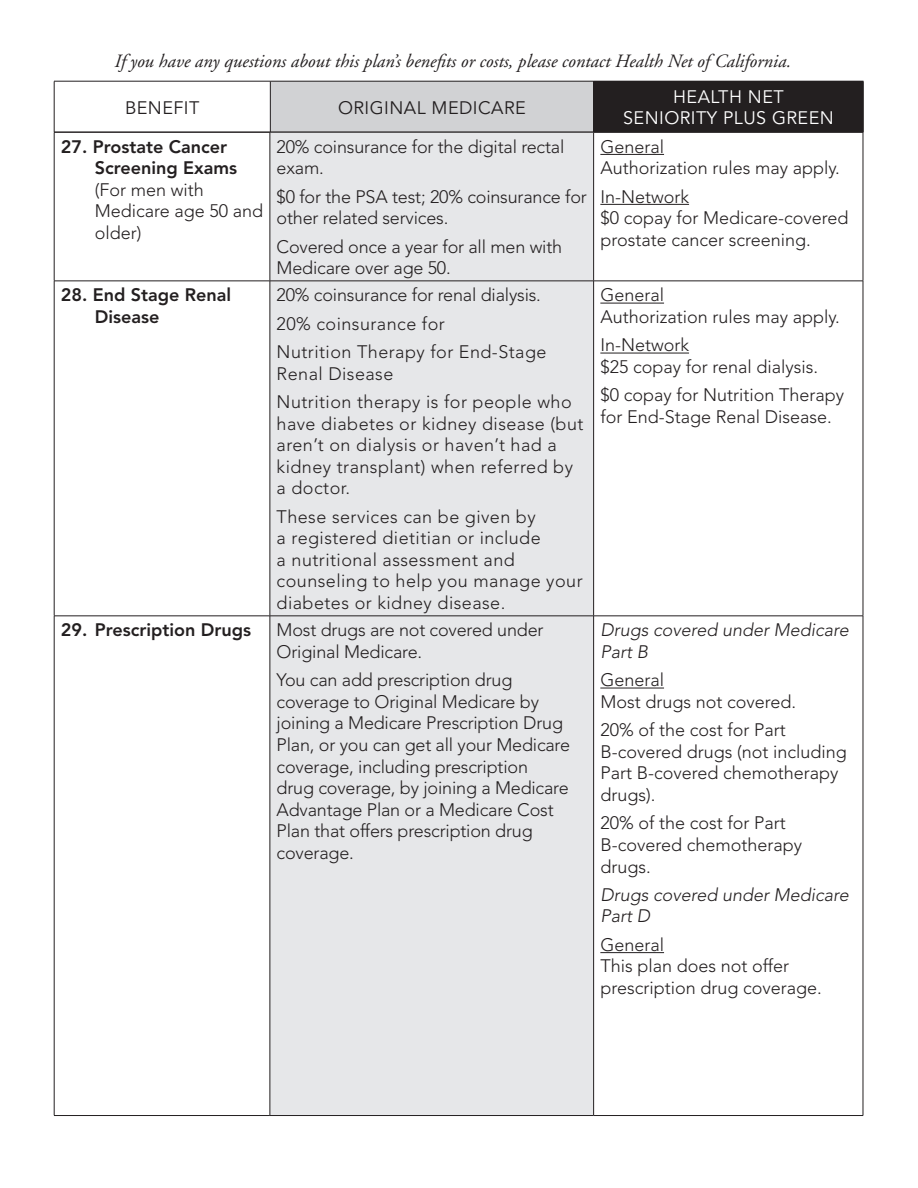
<style>
.page{position:relative;width:918px;height:1188px;background:#fff}
.page>*{position:absolute;margin:0;border:0;box-sizing:border-box;transform-origin:0 0}
.t1{font:italic 18.75px "Adobe Garamond";color:#231f20}
.t2{font:300 18px/21.6px "Avenir";color:#231f20}
.t3{font:300 18px/21.6px "Avenir";letter-spacing:.025em;color:#231f20}
.t4{font:800 18px/21.6px "Avenir";color:#231f20}
.t5{font:italic 300 18px/21.6px "Avenir";color:#231f20}
.t6{font:18px/21.6px "Avenir";letter-spacing:.025em;color:#fff;text-align:center}
.t7{font:18px "Avenir";letter-spacing:.025em;color:#231f20}
</style>
<div class="page">
<div style="left:270px;top:81px;width:324px;height:51px;background:#d1d2d4"></div>
<div style="left:594px;top:81px;width:269px;height:51px;background:#231f20"></div>
<hr style="left:54px;top:81px;width:216px;height:1px;background:#231f20">
<hr style="left:270px;top:81px;width:324px;height:1px;background:#231f20">
<hr style="left:54px;top:81px;width:1px;height:51px;background:#231f20">
<hr style="left:270px;top:81px;width:1px;height:51px;background:#231f20">
<hr style="left:593px;top:81px;width:1px;height:51px;background:#231f20">
<hr style="left:863px;top:81px;width:1px;height:51px;background:#231f20">
<div style="left:271px;top:133px;width:322px;height:982px;background:#e6e7e9"></div>
<hr style="left:54px;top:132px;width:216px;height:1px;background:#231f20">
<hr style="left:54px;top:132px;width:1px;height:149px;background:#231f20">
<hr style="left:270px;top:132px;width:324px;height:1px;background:#231f20">
<hr style="left:270px;top:132px;width:1px;height:149px;background:#231f20">
<hr style="left:594px;top:132px;width:269px;height:1px;background:#231f20">
<hr style="left:593px;top:132px;width:1px;height:149px;background:#231f20">
<hr style="left:863px;top:132px;width:1px;height:149px;background:#231f20">
<hr style="left:54px;top:281px;width:216px;height:1px;background:#231f20">
<hr style="left:54px;top:281px;width:1px;height:335px;background:#231f20">
<hr style="left:270px;top:281px;width:324px;height:1px;background:#231f20">
<hr style="left:270px;top:281px;width:1px;height:335px;background:#231f20">
<hr style="left:594px;top:281px;width:269px;height:1px;background:#231f20">
<hr style="left:593px;top:281px;width:1px;height:335px;background:#231f20">
<hr style="left:863px;top:281px;width:1px;height:335px;background:#231f20">
<hr style="left:54px;top:616px;width:216px;height:1px;background:#231f20">
<hr style="left:54px;top:616px;width:1px;height:499px;background:#231f20">
<hr style="left:270px;top:616px;width:324px;height:1px;background:#231f20">
<hr style="left:270px;top:616px;width:1px;height:499px;background:#231f20">
<hr style="left:594px;top:616px;width:269px;height:1px;background:#231f20">
<hr style="left:593px;top:616px;width:1px;height:499px;background:#231f20">
<hr style="left:863px;top:616px;width:1px;height:499px;background:#231f20">
<hr style="left:54px;top:1115px;width:216px;height:1px;background:#231f20">
<hr style="left:270px;top:1115px;width:324px;height:1px;background:#231f20">
<hr style="left:594px;top:1115px;width:269px;height:1px;background:#231f20">
<hr style="left:600px;top:154px;width:64px;height:1px;background:#231f20">
<hr style="left:600px;top:204px;width:89px;height:1px;background:#231f20">
<hr style="left:600px;top:303px;width:64px;height:1px;background:#231f20">
<hr style="left:600px;top:353px;width:89px;height:1px;background:#231f20">
<hr style="left:600px;top:688px;width:64px;height:1px;background:#231f20">
<hr style="left:600px;top:952px;width:64px;height:1px;background:#231f20">
<p class="t1" style="left:114px;top:51px;width:678px">If you have any questions about this plan’s benefits or costs, please contact Health Net of California.</p>
<p class="t7" style="left:125px;top:97px;width:76px">BENEFIT</p>
<p class="t7" style="left:338px;top:97px;width:189px">ORIGINAL MEDICARE</p>
<p class="t6" style="left:623px;top:86px;width:212px">HEALTH NET<br>SENIORITY PLUS GREEN</p>
<p class="t4" style="left:95px;top:136px;width:144px;text-indent:-34px">27. Prostate Cancer<br>Screening Exams</p>
<p class="t2" style="left:95px;top:179px;width:170px">(For men with<br>Medicare age 50 and older)</p>
<p class="t2" style="left:277px;top:136px;width:289px">20% coinsurance for the digital rectal exam.</p>
<p class="t2" style="left:277px;top:186px;width:312px">$0 for the PSA test; 20% coinsurance for other related services.</p>
<p class="t2" style="left:277px;top:235px;width:287px">Covered once a year for all men with<br>Medicare over age 50.</p>
<p class="t4" style="left:95px;top:284px;width:138px;text-indent:-34px">28. End Stage Renal<br>Disease</p>
<p class="t3" style="left:277px;top:281px;width:271px;line-height:28.3px">20% coinsurance for renal dialysis.<br>20% coinsurance for<br>Nutrition Therapy for End-Stage</p>
<p class="t3" style="left:277px;top:359px;width:297px;line-height:28.3px">Renal Disease<br>Nutrition therapy is for people who</p>
<p class="t3" style="left:277px;top:413px;width:308px">have diabetes or kidney disease (but aren’t on dialysis or haven’t had a kidney transplant) when referred by a doctor.</p>
<p class="t3" style="left:277px;top:506px;width:308px">These services can be given by<br>a registered dietitian or include<br>a nutritional assessment and counseling to help you manage your diabetes or kidney disease.</p>
<p class="t4" style="left:61px;top:619px;width:192px">29. Prescription Drugs</p>
<p class="t2" style="left:277px;top:619px;width:268px">Most drugs are not covered under<br>Original Medicare.</p>
<p class="t2" style="left:277px;top:669px;width:295px">You can add prescription drug coverage to Original Medicare by joining a Medicare Prescription Drug<br>Plan, or you can get all your Medicare coverage, including prescription<br>drug coverage, by joining a Medicare<br>Advantage Plan or a Medicare Cost<br>Plan that offers prescription drug coverage.</p>
<p class="t2" style="left:600px;top:136px;width:241px">General<br>Authorization rules may apply.</p>
<p class="t2" style="left:600px;top:186px;width:250px">In-Network<br>$0 copay for Medicare-covered prostate cancer screening.</p>
<p class="t2" style="left:600px;top:284px;width:241px">General<br>Authorization rules may apply.</p>
<p class="t2" style="left:600px;top:334px;width:219px">In-Network<br>$25 copay for renal dialysis.</p>
<p class="t2" style="left:600px;top:384px;width:245px">$0 copay for Nutrition Therapy for End-Stage Renal Disease.</p>
<p class="t5" style="left:600px;top:619px;width:250px">Drugs covered under Medicare<br>Part B</p>
<p class="t2" style="left:600px;top:669px;width:197px">General<br>Most drugs not covered.</p>
<p class="t2" style="left:600px;top:719px;width:248px">20% of the cost for Part<br>B-covered drugs (not including<br>Part B-covered chemotherapy drugs).</p>
<p class="t2" style="left:600px;top:812px;width:203px">20% of the cost for Part<br>B-covered chemotherapy drugs.</p>
<p class="t5" style="left:600px;top:884px;width:250px">Drugs covered under Medicare<br>Part D</p>
<p class="t2" style="left:600px;top:934px;width:223px">General<br>This plan does not offer prescription drug coverage.</p>
</div>
